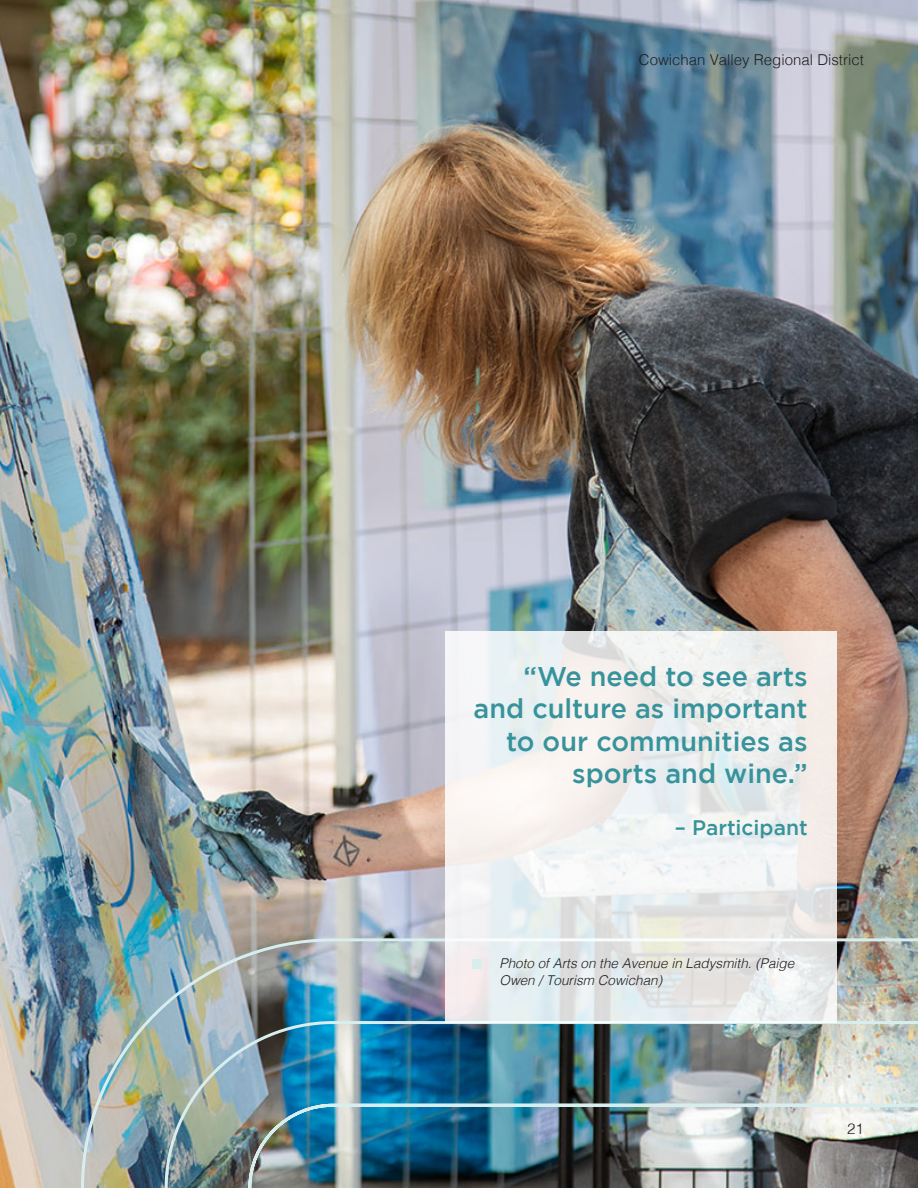
<style>
.page{position:relative;width:918px;height:1188px;background:#fff}
.page>*{position:absolute;margin:0;border:0;box-sizing:border-box;transform-origin:0 0}
.t1{font:500 27px/32.4px "Gotham";color:#37939b;text-align:right}
.t2{font:500 21px "Gotham";color:#37939b}
.t3{font:300 15px "Helvetica";color:#231f20}
.t4{font:italic 300 13.5px/16.2px "Helvetica";color:#231f20}
</style>
<div class="page">
<img style="left:0;top:0;width:918px;height:1188px">
<img style="left:80px;top:937px;width:838px;height:251px">
<svg style="left:446px;top:631px;width:391px;height:392px;fill:#eff0f0"></svg>
<div style="left:472px;top:959px;width:10px;height:9px;background:#d8eeed"></div>
<p class="t3" style="left:639px;top:47px;width:227px">Cowichan Valley Regional District</p>
<p class="t1" style="left:474px;top:659px;width:336px">“We need to see arts and culture as important to our communities as sports and wine.”</p>
<p class="t2" style="left:675px;top:816px;width:134px">– Participant</p>
<p class="t4" style="left:500px;top:955px;width:296px">Photo of Arts on the Avenue in Ladysmith. (Paige<br>Owen / Tourism Cowichan)</p>
<p class="t3" style="left:847px;top:1116px;width:18px">21</p>
</div>
